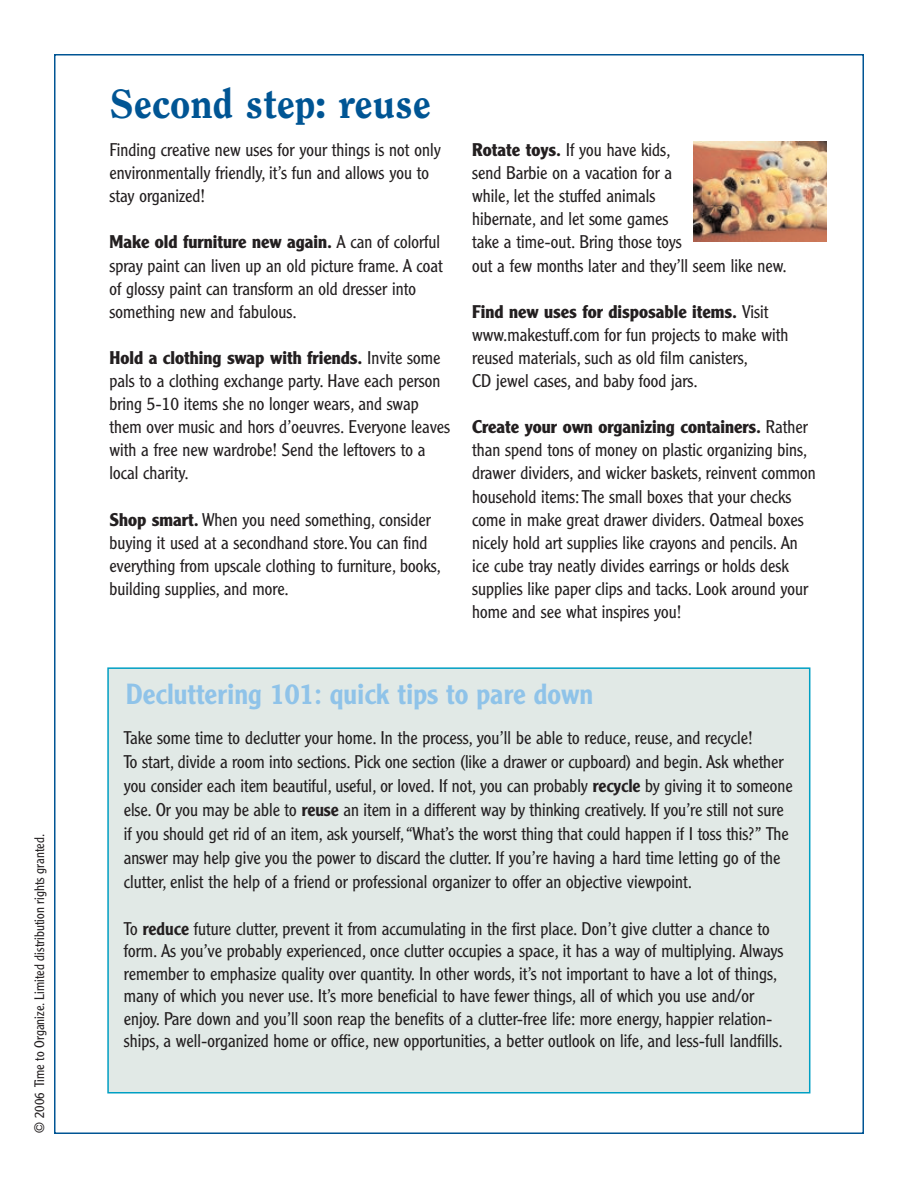
<style>
.page{position:relative;width:918px;height:1188px;background:#fff}
.page>*{position:absolute;margin:0;border:0;box-sizing:border-box;transform-origin:0 0}
.t1{font:800 40.5px "Clearface";color:#005594}
.t2{font:500 28.5px "Clearface Gothic LH";color:#8fc3e9}
.t3{font:300 18px/23.1px "Clearface Gothic LH";color:#231f20}
.t4{font:300 13.5px "Clearface Gothic LH";color:#231f20}
.s1{font-weight:700}
.s2{font-weight:500}
</style>
<div class="page">
<div style="left:108px;top:668px;width:702px;height:425px;background:#e1e9e6"></div>
<div style="left:107px;top:667px;width:703px;height:427px;border:2px solid #009fc3"></div>
<img style="left:693px;top:141px;width:134px;height:100px">
<p class="t4" style="left:34px;top:1132px;width:300px;rotate:-90deg">© 2006 Time to Organize. Limited distribution rights granted.</p>
<h1 class="t1" style="left:110px;top:87px;width:323px">Second step: reuse</h1>
<p class="t3" style="left:110px;top:140px;width:333px">Finding creative new uses for your things is not only environmentally friendly, it’s fun and allows you to stay organized!</p>
<p class="t3" style="left:110px;top:232px;width:335px"><span class="s1">Make old furniture new again.</span> A can of colorful spray paint can liven up an old picture frame. A coat of glossy paint can transform an old dresser into something new and fabulous.</p>
<p class="t3" style="left:110px;top:348px;width:342px"><span class="s1">Hold a clothing swap with friends.</span> Invite some pals to a clothing exchange party. Have each person bring 5-10 items she no longer wears, and swap them over music and hors d’oeuvres. Everyone leaves with a free new wardrobe! Send the leftovers to a local charity.</p>
<p class="t3" style="left:110px;top:509px;width:333px"><span class="s1">Shop smart.</span> When you need something, consider buying it used at a secondhand store.You can find everything from upscale clothing to furniture, books, building supplies, and more.</p>
<p class="t3" style="left:472px;top:140px;width:316px"><span class="s1">Rotate toys.</span> If you have kids,<br>send Barbie on a vacation for a<br>while, let the stuffed animals<br>hibernate, and let some games<br>take a time-out. Bring those toys<br>out a few months later and they’ll seem like new.</p>
<p class="t3" style="left:472px;top:301px;width:318px"><span class="s1">Find new uses for disposable items.</span> Visit www.makestuff.com for fun projects to make with reused materials, such as old film canisters,<br>CD jewel cases, and baby food jars.</p>
<p class="t3" style="left:472px;top:417px;width:345px"><span class="s1">Create your own organizing containers.</span> Rather than spend tons of money on plastic organizing bins, drawer dividers, and wicker baskets, reinvent common household items: The small boxes that your checks come in make great drawer dividers. Oatmeal boxes nicely hold art supplies like crayons and pencils. An ice cube tray neatly divides earrings or holds desk supplies like paper clips and tacks. Look around your home and see what inspires you!</p>
<h2 class="t2" style="left:126px;top:684px;width:469px">Decluttering 101: quick tips to pare down</h2>
<p class="t3" style="left:124px;top:728px;width:670px;line-height:24px">Take some time to declutter your home. In the process, you’ll be able to reduce, reuse, and recycle!<br>To start, divide a room into sections. Pick one section (like a drawer or cupboard) and begin. Ask whether you consider each item beautiful, useful, or loved. If not, you can probably <span class="s2">recycle</span> by giving it to someone else. Or you may be able to <span class="s2">reuse</span> an item in a different way by thinking creatively. If you’re still not sure if you should get rid of an item, ask yourself,“What’s the worst thing that could happen if I toss this?” The answer may help give you the power to discard the clutter. If you’re having a hard time letting go of the clutter, enlist the help of a friend or professional organizer to offer an objective viewpoint.</p>
<p class="t3" style="left:124px;top:919px;width:661px;line-height:22.5px">To <span class="s2">reduce</span> future clutter, prevent it from accumulating in the first place. Don’t give clutter a chance to form. As you’ve probably experienced, once clutter occupies a space, it has a way of multiplying. Always remember to emphasize quality over quantity. In other words, it’s not important to have a lot of things, many of which you never use. It’s more beneficial to have fewer things, all of which you use and/or enjoy. Pare down and you’ll soon reap the benefits of a clutter-free life: more energy, happier relation&shy;ships, a well-organized home or office, new opportunities, a better outlook on life, and less-full landfills.</p>
</div>
